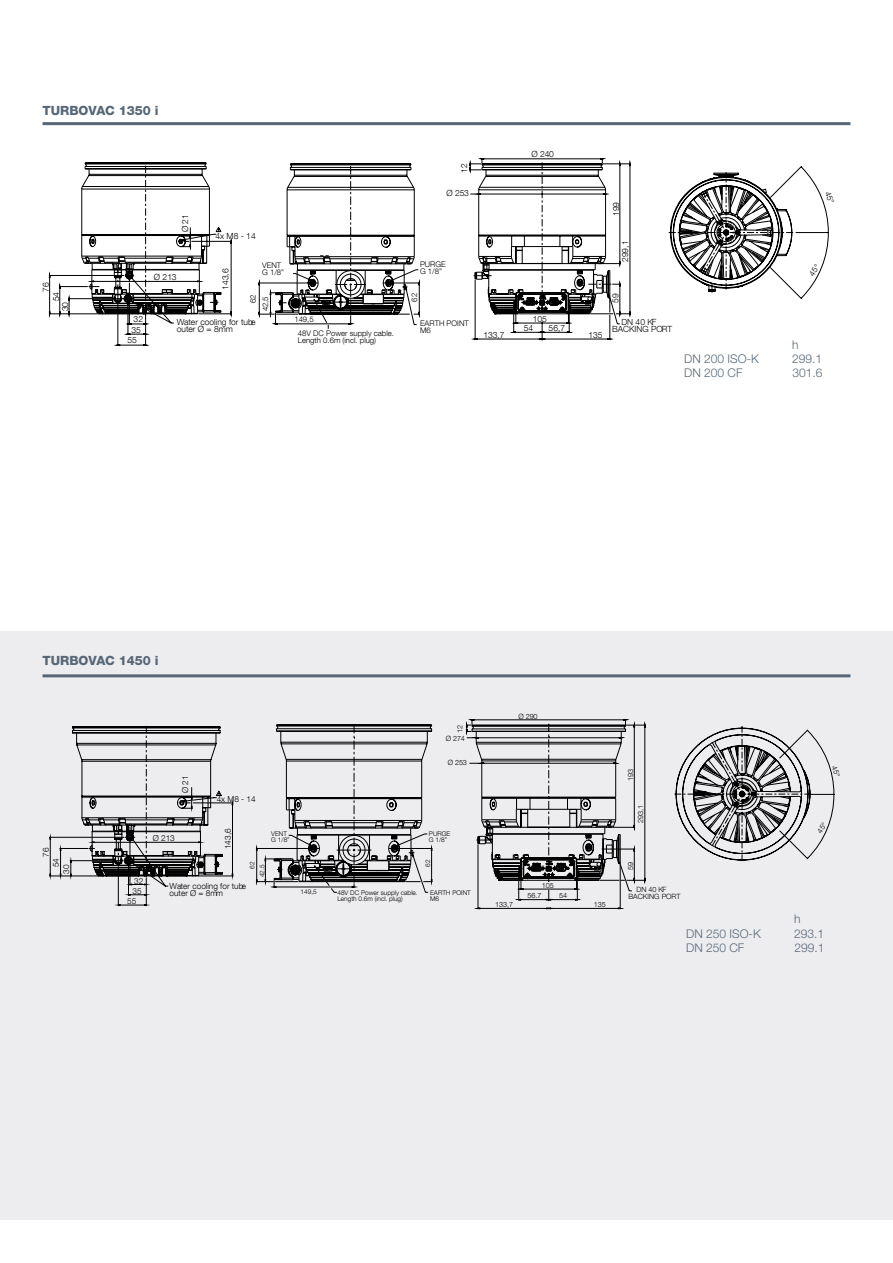
<style>
.page{position:relative;width:893px;height:1263px;background:#fff}
.page>*{position:absolute;margin:0;border:0;box-sizing:border-box;transform-origin:0 0}
.t1{font:800 12.75px "Helvetica Neue LTW1 G";color:#576777}
.t2{font:300 12px "Helvetica Neue LTW1 G";color:#576777}
.t3{font:300 8.55px/7.6px "Helvetica Neue LT Com";color:#000}
.t4{font:300 8.25px/7.4px "Helvetica Neue LT Com";color:#000}
.t5{font:300 7.8px/7.1px "Helvetica Neue LT Com";color:#000}
.t6{font:300 7.2px/6.4px "Helvetica Neue LT Com";color:#000}
.t7{font:300 6.45px/5.8px "Helvetica Neue LT Com";color:#000}
</style>
<div class="page">
<div style="left:0;top:631px;width:893px;height:589px;background:#ededf0"></div>
<hr style="left:43px;top:674px;width:807px;height:3px;background:#576777">
<svg style="left:255px;top:724px;width:178px;height:169px"></svg>
<svg style="left:465px;top:719px;width:181px;height:191px"></svg>
<hr style="left:50px;top:837px;width:1px;height:39px;background:#000">
<hr style="left:49px;top:876px;width:48px;height:1px;background:#000">
<hr style="left:199px;top:876px;width:34px;height:1px;background:#000">
<hr style="left:49px;top:837px;width:75px;height:1px;background:#000">
<hr style="left:193px;top:803px;width:40px;height:1px;background:#000">
<hr style="left:232px;top:803px;width:1px;height:73px;background:#000">
<svg style="left:60px;top:726px;width:163px;height:180px"></svg>
<hr style="left:43px;top:122px;width:807px;height:3px;background:#576777">
<svg style="left:258px;top:163px;width:162px;height:166px"></svg>
<svg style="left:469px;top:158px;width:162px;height:183px"></svg>
<svg style="left:48px;top:162px;width:184px;height:184px"></svg>
<svg style="left:674px;top:726px;width:161px;height:135px"></svg>
<svg style="left:669px;top:166px;width:160px;height:133px"></svg>
<h1 class="t1" style="left:43px;top:103px;width:118px">TURBOVAC 1350 i</h1>
<p class="t3" style="left:181px;top:232px;width:20px;rotate:-90deg">Ø 21</p>
<p class="t3" style="left:42px;top:292px;width:11px;rotate:-90deg">76</p>
<p class="t3" style="left:52px;top:301px;width:11px;rotate:-90deg">54</p>
<p class="t3" style="left:61px;top:311px;width:11px;rotate:-90deg">30</p>
<p class="t3" style="left:154px;top:273px;width:24px">Ø 213</p>
<p class="t3" style="left:460px;top:173px;width:11px;rotate:-90deg">12</p>
<p class="t3" style="left:215px;top:232px;width:42px">4x M8 - 14</p>
<p class="t3" style="left:221px;top:290px;width:23px;rotate:-90deg">143,6</p>
<p class="t5" style="left:262px;top:262px;width:24px">VENT<br>G 1/8”</p>
<p class="t3" style="left:447px;top:189px;width:24px">Ø 253</p>
<p class="t5" style="left:420px;top:260px;width:27px">PURGE<br>G 1/8”</p>
<p class="t5" style="left:247px;top:311px;width:18px;line-height:12.3px;text-align:right;rotate:-90deg">62<br>42,5</p>
<p class="t5" style="left:411px;top:302px;width:10px;rotate:-90deg">62</p>
<p class="t3" style="left:134px;top:315px;width:11px">32</p>
<p class="t3" style="left:127px;top:336px;width:11px">55</p>
<p class="t3" style="left:132px;top:326px;width:11px">35</p>
<p class="t3" style="left:177px;top:318px;width:80px">Water cooling for tube outer Ø = 8mm</p>
<p class="t5" style="left:294px;top:315px;width:21px">149,5</p>
<p class="t5" style="left:298px;top:330px;width:98px">48V DC Power supply cable.<br>Length 0.6m (incl. plug)</p>
<p class="t5" style="left:420px;top:320px;width:50px">EARTH POINT<br>M6</p>
<p class="t3" style="left:531px;top:150px;width:24px">Ø 240</p>
<p class="t3" style="left:612px;top:216px;width:16px;rotate:-90deg">199</p>
<p class="t3" style="left:621px;top:262px;width:23px;rotate:-90deg">299,1</p>
<p class="t3" style="left:612px;top:303px;width:11px;rotate:-90deg">59</p>
<p class="t3" style="left:533px;top:315px;width:16px">105</p>
<p class="t3" style="left:612px;top:318px;width:62px;text-indent:9px">DN 40 KF<br>BACKING PORT</p>
<p class="t3" style="left:524px;top:323px;width:11px">54</p>
<p class="t3" style="left:549px;top:324px;width:18px">56,7</p>
<p class="t3" style="left:483px;top:331px;width:23px">133,7</p>
<p class="t3" style="left:588px;top:331px;width:16px">135</p>
<h2 class="t2" style="left:792px;top:337px;width:8px">h</h2>
<h2 class="t2" style="left:684px;top:351px;width:76px">DN 200 ISO-K</h2>
<h2 class="t2" style="left:792px;top:351px;width:32px">299.1</h2>
<h2 class="t2" style="left:684px;top:366px;width:60px">DN 200 CF</h2>
<h2 class="t2" style="left:792px;top:366px;width:32px">301.6</h2>
<h1 class="t1" style="left:43px;top:653px;width:118px">TURBOVAC 1450 i</h1>
<p class="t4" style="left:42px;top:857px;width:11px;rotate:-90deg">76</p>
<p class="t4" style="left:182px;top:793px;width:19px;rotate:-90deg">Ø 21</p>
<p class="t4" style="left:153px;top:834px;width:23px">Ø 213</p>
<p class="t4" style="left:217px;top:795px;width:41px">4x M8 - 14</p>
<p class="t4" style="left:224px;top:849px;width:22px;rotate:-90deg">143,6</p>
<p class="t7" style="left:271px;top:831px;width:20px">VENT<br>G 1/8”</p>
<p class="t6" style="left:456px;top:733px;width:10px;rotate:-90deg">12</p>
<p class="t6" style="left:446px;top:735px;width:21px">Ø 274</p>
<p class="t6" style="left:448px;top:759px;width:21px">Ø 253</p>
<p class="t7" style="left:429px;top:830px;width:23px">PURGE<br>G 1/8”</p>
<p class="t4" style="left:52px;top:867px;width:11px;rotate:-90deg">54</p>
<p class="t4" style="left:62px;top:874px;width:11px;rotate:-90deg">30</p>
<p class="t4" style="left:134px;top:877px;width:11px">32</p>
<p class="t4" style="left:127px;top:897px;width:11px">55</p>
<p class="t4" style="left:133px;top:887px;width:11px">35</p>
<p class="t7" style="left:247px;top:877px;width:17px;line-height:10.2px;text-indent:9px;rotate:-90deg">62<br>42,5</p>
<p class="t7" style="left:425px;top:867px;width:9px;rotate:-90deg">62</p>
<p class="t4" style="left:170px;top:882px;width:78px">Water cooling for tube outer Ø = 8mm</p>
<p class="t7" style="left:301px;top:888px;width:18px">149,5</p>
<p class="t7" style="left:430px;top:889px;width:42px">EARTH POINT<br>M6</p>
<p class="t7" style="left:337px;top:889px;width:82px">48V DC Power supply cable.<br>Length 0.6m (incl. plug)</p>
<p class="t6" style="left:518px;top:713px;width:21px">Ø 290</p>
<p class="t6" style="left:542px;top:882px;width:14px">105</p>
<p class="t6" style="left:527px;top:892px;width:16px">56.7</p>
<p class="t6" style="left:559px;top:892px;width:10px">54</p>
<p class="t6" style="left:495px;top:901px;width:20px">133,7</p>
<p class="t6" style="left:594px;top:901px;width:14px">135</p>
<p class="t6" style="left:627px;top:781px;width:14px;rotate:-90deg">193</p>
<p class="t6" style="left:637px;top:823px;width:20px;rotate:-90deg">293,1</p>
<p class="t6" style="left:627px;top:870px;width:10px;rotate:-90deg">59</p>
<p class="t6" style="left:628px;top:886px;width:54px;text-indent:8px">DN 40 KF<br>BACKING PORT</p>
<h2 class="t2" style="left:794px;top:912px;width:8px">h</h2>
<h2 class="t2" style="left:686px;top:926px;width:76px">DN 250 ISO-K</h2>
<h2 class="t2" style="left:794px;top:926px;width:32px">293.1</h2>
<h2 class="t2" style="left:686px;top:941px;width:60px">DN 250 CF</h2>
<h2 class="t2" style="left:794px;top:941px;width:32px">299.1</h2>
</div>
